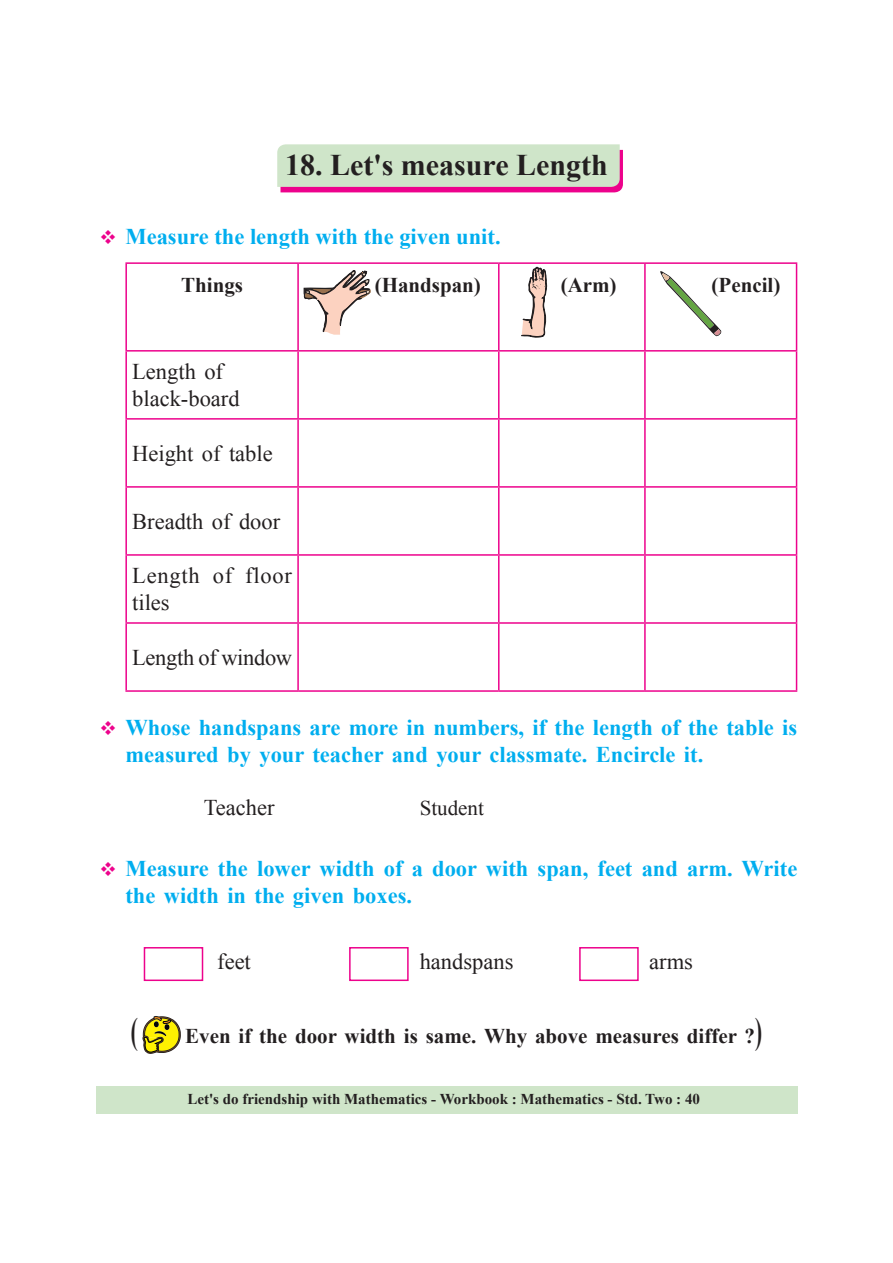
<style>
.page{position:relative;width:893px;height:1263px;background:#fff}
.page>*{position:absolute;margin:0;border:0;box-sizing:border-box;transform-origin:0 0}
.t1{font:700 36.75px "Times New Roman";color:#231f20;scale:.57 1}
.t2{font:700 30px "Times New Roman";color:#231f20}
.t3{font:700 22.5px/27px "Times New Roman";color:#00aeef}
.t4{font:22.5px/27px "Times New Roman";color:#231f20}
.t5{font:22.5px/27px "Times New Roman";letter-spacing:.035em;color:#231f20}
.t6{font:700 21px "Times New Roman";color:#231f20}
.t7{font:21px "Times New Roman";color:#231f20}
.t8{font:700 15px "Times New Roman";color:#231f20}
.s1{color:#ed028c}
.s2{font-size:36.75px}
</style>
<div class="page">
<div style="left:96px;top:1086px;width:702px;height:28px;background:#cfe5c9"></div>
<svg style="left:277px;top:144px;width:346px;height:48px;background:#d2ccc2"></svg>
<hr style="left:125px;top:262px;width:173px;height:2px;background:#ed028c">
<hr style="left:125px;top:264px;width:2px;height:86px;background:#ed028c">
<hr style="left:298px;top:262px;width:201px;height:2px;background:#ed028c">
<hr style="left:297px;top:264px;width:2px;height:86px;background:#ed028c">
<hr style="left:499px;top:262px;width:146px;height:2px;background:#ed028c">
<hr style="left:498px;top:264px;width:2px;height:86px;background:#ed028c">
<hr style="left:645px;top:262px;width:152px;height:2px;background:#ed028c">
<hr style="left:644px;top:264px;width:2px;height:86px;background:#ed028c">
<hr style="left:796px;top:264px;width:1px;height:86px;background:#ed028c">
<hr style="left:125px;top:350px;width:173px;height:2px;background:#ed028c">
<hr style="left:125px;top:352px;width:2px;height:66px;background:#ed028c">
<hr style="left:298px;top:350px;width:201px;height:2px;background:#ed028c">
<hr style="left:297px;top:352px;width:2px;height:66px;background:#ed028c">
<hr style="left:499px;top:350px;width:146px;height:2px;background:#ed028c">
<hr style="left:498px;top:352px;width:2px;height:66px;background:#ed028c">
<hr style="left:645px;top:350px;width:152px;height:2px;background:#ed028c">
<hr style="left:644px;top:352px;width:2px;height:66px;background:#ed028c">
<hr style="left:796px;top:352px;width:1px;height:66px;background:#ed028c">
<hr style="left:125px;top:418px;width:173px;height:2px;background:#ed028c">
<hr style="left:125px;top:420px;width:2px;height:66px;background:#ed028c">
<hr style="left:298px;top:418px;width:201px;height:2px;background:#ed028c">
<hr style="left:297px;top:420px;width:2px;height:66px;background:#ed028c">
<hr style="left:499px;top:418px;width:146px;height:2px;background:#ed028c">
<hr style="left:498px;top:420px;width:2px;height:66px;background:#ed028c">
<hr style="left:645px;top:418px;width:152px;height:2px;background:#ed028c">
<hr style="left:644px;top:420px;width:2px;height:66px;background:#ed028c">
<hr style="left:796px;top:420px;width:1px;height:66px;background:#ed028c">
<hr style="left:125px;top:486px;width:173px;height:2px;background:#ed028c">
<hr style="left:125px;top:488px;width:2px;height:66px;background:#ed028c">
<hr style="left:298px;top:486px;width:201px;height:2px;background:#ed028c">
<hr style="left:297px;top:488px;width:2px;height:66px;background:#ed028c">
<hr style="left:499px;top:486px;width:146px;height:2px;background:#ed028c">
<hr style="left:498px;top:488px;width:2px;height:66px;background:#ed028c">
<hr style="left:645px;top:486px;width:152px;height:2px;background:#ed028c">
<hr style="left:644px;top:488px;width:2px;height:66px;background:#ed028c">
<hr style="left:796px;top:488px;width:1px;height:66px;background:#ed028c">
<hr style="left:125px;top:554px;width:173px;height:2px;background:#ed028c">
<hr style="left:125px;top:556px;width:2px;height:66px;background:#ed028c">
<hr style="left:298px;top:554px;width:201px;height:2px;background:#ed028c">
<hr style="left:297px;top:556px;width:2px;height:66px;background:#ed028c">
<hr style="left:499px;top:554px;width:146px;height:2px;background:#ed028c">
<hr style="left:498px;top:556px;width:2px;height:66px;background:#ed028c">
<hr style="left:645px;top:554px;width:152px;height:2px;background:#ed028c">
<hr style="left:644px;top:556px;width:2px;height:66px;background:#ed028c">
<hr style="left:796px;top:556px;width:1px;height:66px;background:#ed028c">
<hr style="left:125px;top:622px;width:173px;height:2px;background:#ed028c">
<hr style="left:125px;top:624px;width:2px;height:66px;background:#ed028c">
<hr style="left:298px;top:622px;width:201px;height:2px;background:#ed028c">
<hr style="left:297px;top:624px;width:2px;height:66px;background:#ed028c">
<hr style="left:499px;top:622px;width:146px;height:2px;background:#ed028c">
<hr style="left:498px;top:624px;width:2px;height:66px;background:#ed028c">
<hr style="left:645px;top:622px;width:152px;height:2px;background:#ed028c">
<hr style="left:644px;top:624px;width:2px;height:66px;background:#ed028c">
<hr style="left:796px;top:624px;width:1px;height:66px;background:#ed028c">
<hr style="left:125px;top:690px;width:173px;height:2px;background:#ed028c">
<hr style="left:298px;top:690px;width:201px;height:2px;background:#ed028c">
<hr style="left:499px;top:690px;width:146px;height:2px;background:#ed028c">
<hr style="left:645px;top:690px;width:152px;height:2px;background:#ed028c">
<div style="left:144px;top:947px;width:59px;height:34px;border:2px solid #ed028c"></div>
<div style="left:349px;top:947px;width:60px;height:34px;border:2px solid #ed028c"></div>
<div style="left:579px;top:947px;width:60px;height:34px;border:2px solid #ed028c"></div>
<svg style="left:304px;top:270px;width:67px;height:65px"></svg>
<svg style="left:521px;top:267px;width:26px;height:70px"></svg>
<svg style="left:660px;top:271px;width:62px;height:66px"></svg>
<svg style="left:143px;top:1016px;width:38px;height:38px"></svg>
<h2 class="t2" style="left:285px;top:144px;width:324px">18. Let's measure Length</h2>
<p class="t3" style="left:100px;top:222px;width:403px"><span class="s1">❖</span> Measure the length with the given unit.</p>
<p class="t6" style="left:181px;top:271px;width:63px">Things</p>
<p class="t6" style="left:375px;top:270px;width:108px">(Handspan)</p>
<p class="t6" style="left:561px;top:270px;width:57px">(Arm)</p>
<p class="t6" style="left:711px;top:270px;width:70px">(Pencil)</p>
<p class="t4" style="left:132px;top:358px;width:109px">Length of black-board</p>
<p class="t4" style="left:132px;top:439px;width:142px">Height of table</p>
<p class="t4" style="left:132px;top:507px;width:150px">Breadth of door</p>
<p class="t5" style="left:132px;top:562px;width:161px">Length of floor tiles</p>
<p class="t4" style="left:132px;top:643px;width:161px">Length of window</p>
<p class="t3" style="left:125px;top:713px;width:673px;text-indent:-26px"><span class="s1">❖</span> Whose handspans are more in numbers, if the length of the table is measured by your teacher and your classmate. Encircle it.</p>
<p class="t4" style="left:204px;top:793px;width:72px">Teacher</p>
<p class="t7" style="left:420px;top:793px;width:66px">Student</p>
<p class="t3" style="left:125px;top:854px;width:673px;text-indent:-26px"><span class="s1">❖</span> Measure the lower width of a door with span, feet and arm. Write the width in the given boxes.</p>
<p class="t4" style="left:217px;top:947px;width:35px">feet</p>
<p class="t4" style="left:420px;top:947px;width:95px">handspans</p>
<p class="t4" style="left:649px;top:947px;width:45px">arms</p>
<h1 class="t1" style="left:131px;top:1005px;width:14px">(</h1>
<p class="t6" style="left:185px;top:1021px;width:578px">Even if the door width is same. Why above measures differ ?<span class="s2">)</span></p>
<p class="t8" style="left:187px;top:1088px;width:514px">Let's do friendship with Mathematics - Workbook : Mathematics - Std. Two : 40</p>
</div>
